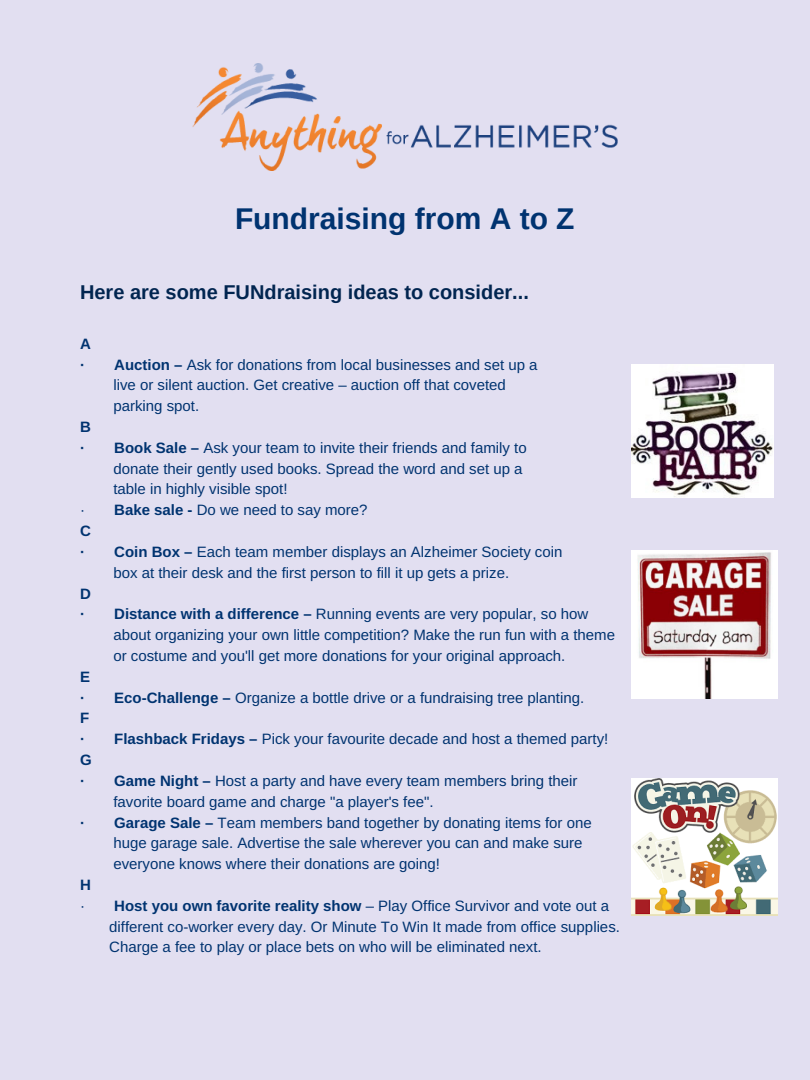
<style>
.page{position:relative;width:810px;height:1080px;background:#e2dff1}
.page>*{position:absolute;margin:0;border:0;box-sizing:border-box;transform-origin:0 0}
.t1{font:700 30px "Arimo";color:#003370}
.t2{font:700 20px "Arimo";color:#012550}
.t3{font:15px "Arimo";color:#003370}
.t4{font:700 15px "Arimo";color:#003370}
.s1{font-weight:700}
</style>
<div class="page">
<img style="left:631px;top:550px;width:147px;height:148px">
<img style="left:631px;top:778px;width:147px;height:138px">
<img style="left:631px;top:364px;width:143px;height:133px">
<img style="left:193px;top:64px;width:424px;height:106px">
<h1 class="t1" style="left:235px;top:201px;width:341px">Fundraising from A to Z</h1>
<h2 class="t2" style="left:80px;top:281px;width:450px">Here are some FUNdraising ideas to consider...</h2>
<p class="t4" style="left:80px;top:335px;width:12px">A</p>
<p class="t3" style="left:80px;top:356px;width:459px"><span class="s1">· Auction –</span> Ask for donations from local businesses and set up a</p>
<p class="t3" style="left:113px;top:377px;width:394px">live or silent auction. Get creative – auction off that coveted</p>
<p class="t3" style="left:113px;top:398px;width:87px">parking spot.</p>
<p class="t4" style="left:80px;top:418px;width:12px">B</p>
<p class="t3" style="left:80px;top:439px;width:448px"><span class="s1">· Book Sale –</span> Ask your team to invite their friends and family to</p>
<p class="t3" style="left:113px;top:460px;width:411px">donate their gently used books. Spread the word and set up a</p>
<p class="t3" style="left:113px;top:481px;width:176px">table in highly visible spot!</p>
<p class="t3" style="left:80px;top:502px;width:289px">· <span class="s1">Bake sale -</span> Do we need to say more?</p>
<p class="t4" style="left:80px;top:523px;width:12px">C</p>
<p class="t3" style="left:80px;top:543px;width:484px"><span class="s1">· Coin Box –</span> Each team member displays an Alzheimer Society coin</p>
<p class="t3" style="left:113px;top:564px;width:397px">box at their desk and the first person to fill it up gets a prize.</p>
<p class="t4" style="left:80px;top:585px;width:12px">D</p>
<p class="t3" style="left:80px;top:606px;width:510px"><span class="s1">· Distance with a difference –</span> Running events are very popular, so how</p>
<p class="t3" style="left:113px;top:627px;width:503px">about organizing your own little competition? Make the run fun with a theme</p>
<p class="t3" style="left:113px;top:647px;width:454px">or costume and you'll get more donations for your original approach.</p>
<p class="t4" style="left:80px;top:668px;width:11px">E</p>
<p class="t3" style="left:80px;top:689px;width:506px"><span class="s1">· Eco-Challenge –</span> Organize a bottle drive or a fundraising tree planting.</p>
<p class="t4" style="left:80px;top:710px;width:11px">F</p>
<p class="t3" style="left:80px;top:731px;width:530px"><span class="s1">· Flashback Fridays –</span> Pick your favourite decade and host a themed party!</p>
<p class="t4" style="left:80px;top:752px;width:13px">G</p>
<p class="t3" style="left:80px;top:772px;width:499px"><span class="s1">· Game Night –</span> Host a party and have every team members bring their</p>
<p class="t3" style="left:113px;top:793px;width:322px">favorite board game and charge "a player's fee".</p>
<p class="t3" style="left:80px;top:814px;width:513px"><span class="s1">· Garage Sale –</span> Team members band together by donating items for one</p>
<p class="t3" style="left:113px;top:835px;width:471px">huge garage sale. Advertise the sale wherever you can and make sure</p>
<p class="t3" style="left:113px;top:856px;width:328px">everyone knows where their donations are going!</p>
<p class="t4" style="left:80px;top:876px;width:12px">H</p>
<p class="t3" style="left:80px;top:897px;width:531px">· <span class="s1">Host you own favorite reality show</span> – Play Office Survivor and vote out a</p>
<p class="t3" style="left:109px;top:918px;width:512px">different co-worker every day. Or Minute To Win It made from office supplies.</p>
<p class="t3" style="left:109px;top:939px;width:434px">Charge a fee to play or place bets on who will be eliminated next.</p>
</div>
